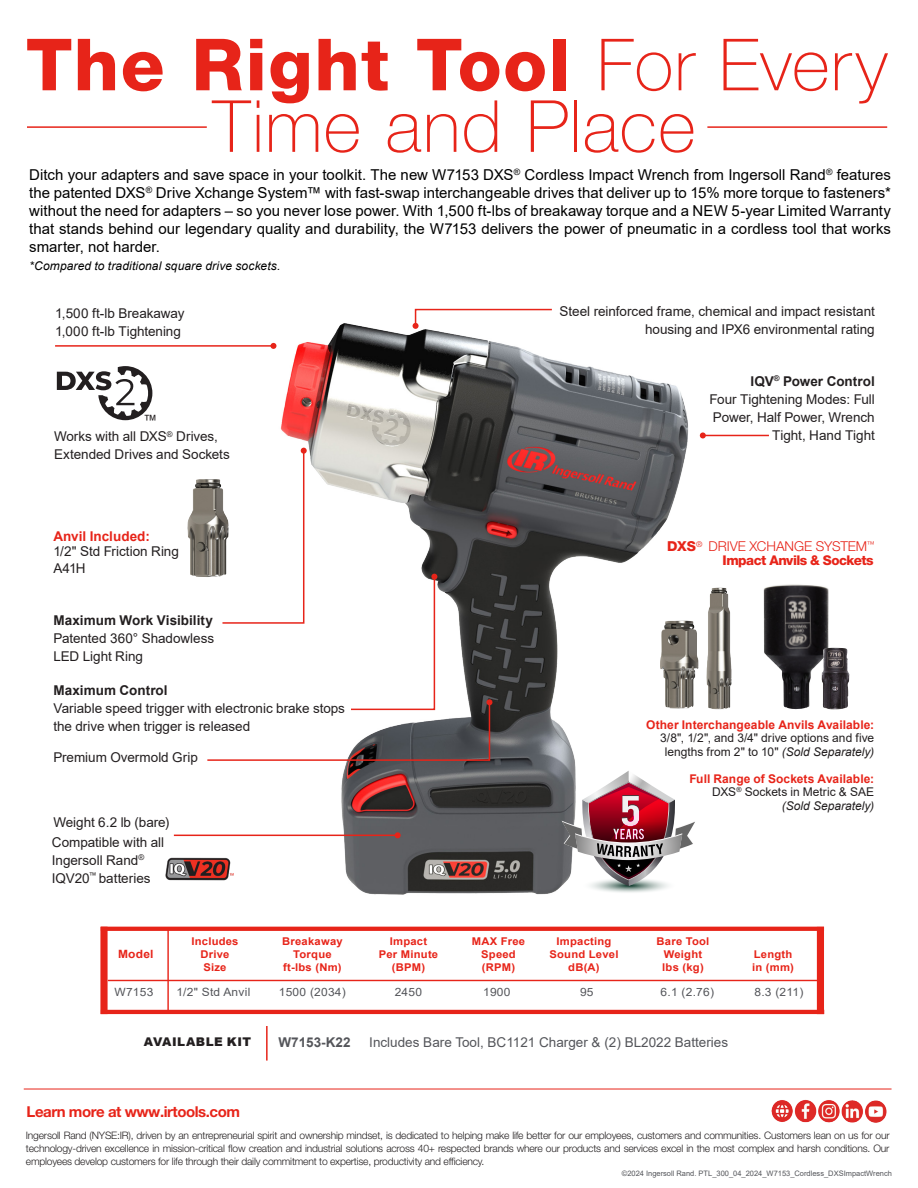
<style>
.page{position:relative;width:918px;height:1188px;background:#fff}
.page>*{position:absolute;margin:0;border:0;box-sizing:border-box;transform-origin:0 0}
.ChartBody{font:800 72px "Helvetica Neue LT Pro";letter-spacing:.02em;color:#e72419}
.ChartBody-2{font:100 72px "Helvetica Neue LT Pro";letter-spacing:.02em;color:#e72419}
.t1{font:15px/18px "Arial";color:#000;text-align:justify}
.t2{font:700 15px "Helvetica Neue LT Pro";letter-spacing:-.03em;color:#e72419}
.t3{font:14.25px "Arial";color:#231f20}
.ChartBody-3{font:300 13.65px "Helvetica Neue LT Pro";color:#e72419}
.t4{font:13.5px/18px "Arial";letter-spacing:-.005em;color:#231f20}
.t5{font:700 13.5px "Arial";color:#231f20}
.t6{font:13.5px "Arial";color:#54555a}
.ChartBody-4{font:800 13.5px "Helvetica Neue LT Pro";letter-spacing:-.035em;color:#e72419}
.t7{font:700 13.5px "Arial";color:#e72419}
.t8{font:700 13.5px "Arial";color:#54555a}
.t9{font:12px/13.5px "Arial";color:#231f20;text-align:right}
.t10{font:italic 12px "Arial";letter-spacing:.01em;color:#000}
.t11{font:700 12px "Arial";letter-spacing:.005em;color:#e72419}
.ChartBody-5{font:900 12px "Arial";letter-spacing:.04em;color:#231f20}
.t12{font:11.4px "Arial";letter-spacing:.02em;color:#54555a;scale:1.05 1}
.ChartBody-6{font:700 11.4px "Arial";letter-spacing:.02em;color:#e72419;scale:1.05 1}
.ChartBody-7{font:700 10.65px "Arial";letter-spacing:.02em;color:#e72419;scale:1.05 1}
.t13{font:300 10.35px/13.2px "Helvetica Neue LT Pro";letter-spacing:-.02em;color:#231f20;text-align:justify}
.t14{font:7.5px "Arial";color:#54555a}
.s1{font-weight:100}
.s2{font-weight:800;font-size:13.8px}
.s3{font-weight:700;color:#e72419}
.s4{font-style:italic}
</style>
<div class="page">
<img style="left:273px;top:323px;width:426px;height:572px">
<hr style="left:24px;top:1089px;width:868px;height:1px;background:#e72419">
<hr style="left:703px;top:435px;width:66px;height:1px;background:#e72419">
<svg style="left:700px;top:432px;width:6px;height:6px"></svg>
<img style="left:165px;top:857px;width:69px;height:24px">
<hr style="left:55px;top:345px;width:218px;height:2px;background:#e72419">
<svg style="left:270px;top:343px;width:6px;height:6px"></svg>
<svg style="left:57px;top:366px;width:95px;height:54px"></svg>
<hr style="left:27px;top:126px;width:180px;height:2px;background:#e72419">
<hr style="left:108px;top:980px;width:716px;height:1px;background:#e72419">
<hr style="left:101px;top:1010px;width:723px;height:4px;background:#e72419">
<svg style="left:108px;top:927px;width:709px;height:4px;background:#e7281d"></svg>
<div style="left:817px;top:927px;width:7px;height:87px;background:#e72419"></div>
<hr style="left:167px;top:929px;width:2px;height:84px;background:#e72419">
<div style="left:100px;top:927px;width:8px;height:87px;background:#e72419"></div>
<hr style="left:174px;top:835px;width:224px;height:1px;background:#e72419">
<svg style="left:395px;top:832px;width:6px;height:6px"></svg>
<img style="left:771px;top:1099px;width:116px;height:24px">
<hr style="left:707px;top:126px;width:180px;height:2px;background:#e72419">
<svg style="left:562px;top:771px;width:134px;height:123px"></svg>
<hr style="left:266px;top:1026px;width:2px;height:35px;background:#e72419">
<svg style="left:413px;top:308px;width:140px;height:21px"></svg>
<img style="left:187px;top:479px;width:19px;height:98px">
<img style="left:763px;top:584px;width:66px;height:126px">
<img style="left:820px;top:648px;width:30px;height:62px">
<img style="left:660px;top:621px;width:38px;height:88px">
<img style="left:706px;top:588px;width:26px;height:122px">
<svg style="left:206px;top:448px;width:286px;height:314px"></svg>
<p class="ChartBody" style="left:26px;top:22px;width:863px">The Right Tool <span class="s1">For Every</span></p>
<p class="ChartBody-2" style="left:213px;top:85px;width:484px">Time and Place</p>
<p class="t1" style="left:29px;top:166px;width:863px">Ditch your adapters and save space in your toolkit. The new W7153 DXS<sup>®</sup> Cordless Impact Wrench from Ingersoll Rand<sup>®</sup> features the patented DXS<sup>®</sup> Drive Xchange System™ with fast-swap interchangeable drives that deliver up to 15% more torque to fasteners* without the need for adapters – so you never lose power. With 1,500 ft-lbs of breakaway torque and a NEW 5-year Limited Warranty that stands behind our legendary quality and durability, the W7153 delivers the power of pneumatic in a cordless tool that works smarter, not harder.</p>
<p class="t10" style="left:29px;top:258px;width:253px">*Compared to traditional square drive sockets.</p>
<p class="t4" style="left:55px;top:304px;width:131px">1,500 ft-lb Breakaway</p>
<p class="t4" style="left:55px;top:322px;width:127px">1,000 ft-lb Tightening</p>
<p class="t3" style="left:143px;top:410px;width:16px">™</p>
<p class="t4" style="left:54px;top:427px;width:177px">Works with all DXS<sup>®</sup> Drives,<br>Extended Drives and Sockets</p>
<p class="t7" style="left:53px;top:526px;width:98px">Anvil Included:</p>
<p class="t4" style="left:53px;top:542px;width:127px">1/2" Std Friction Ring</p>
<p class="t4" style="left:53px;top:559px;width:34px">A41H</p>
<p class="t5" style="left:53px;top:611px;width:161px">Maximum Work Visibility</p>
<p class="t4" style="left:53px;top:629px;width:162px">Patented 360° Shadowless<br>LED Light Ring</p>
<p class="t5" style="left:53px;top:680px;width:116px">Maximum Control</p>
<p class="t4" style="left:53px;top:699px;width:293px">Variable speed trigger with electronic brake stops the drive when trigger is released</p>
<p class="t4" style="left:53px;top:748px;width:146px">Premium Overmold Grip</p>
<p class="t4" style="left:53px;top:814px;width:118px">Weight 6.2 lb (bare)</p>
<p class="t4" style="left:52px;top:833px;width:114px">Compatible with all<br>Ingersoll Rand<sup>®<br></sup>IQV20<sup>™</sup> batteries</p>
<p class="t4" style="left:560px;top:303px;width:317px;text-align:right">Steel reinforced frame, chemical and impact resistant housing and IPX6 environmental rating</p>
<p class="t5" style="left:751px;top:371px;width:126px">IQV<sup>®</sup> Power Control</p>
<p class="t4" style="left:709px;top:390px;width:167px;text-align:right">Four Tightening Modes: Full<br>Power, Half Power, Wrench<br>Tight, Hand Tight</p>
<p class="ChartBody-3" style="left:667px;top:538px;width:209px"><span class="s2">DXS</span><sup>®</sup> DRIVE XCHANGE SYSTEM<sup>™</sup></p>
<p class="ChartBody-4" style="left:723px;top:553px;width:153px">Impact Anvils &amp; Sockets</p>
<p class="t9" style="left:646px;top:718px;width:230px"><span class="s3">Other Interchangeable Anvils Available:<br></span>3/8", 1/2", and 3/4" drive options and five lengths from 2" to 10" <span class="s4">(Sold Separately)</span></p>
<p class="t11" style="left:689px;top:770px;width:186px">Full Range of Sockets Available:</p>
<p class="t9" style="left:712px;top:785px;width:164px">DXS<sup>®</sup> Sockets in Metric &amp; SAE <span class="s4">(Sold Separately)</span></p>
<p class="ChartBody-7" style="left:191px;top:934px;width:46px">Includes</p>
<p class="ChartBody-7" style="left:282px;top:934px;width:59px">Breakaway</p>
<p class="ChartBody-7" style="left:390px;top:934px;width:37px">Impact</p>
<p class="ChartBody-7" style="left:472px;top:934px;width:52px">MAX Free</p>
<p class="ChartBody-7" style="left:557px;top:934px;width:54px">Impacting</p>
<p class="ChartBody-7" style="left:657px;top:934px;width:52px">Bare Tool</p>
<p class="ChartBody-6" style="left:118px;top:946px;width:35px">Model</p>
<p class="ChartBody-7" style="left:200px;top:947px;width:29px">Drive</p>
<p class="ChartBody-7" style="left:293px;top:947px;width:38px">Torque</p>
<p class="ChartBody-7" style="left:379px;top:947px;width:58px">Per Minute</p>
<p class="ChartBody-7" style="left:481px;top:947px;width:34px">Speed</p>
<p class="ChartBody-7" style="left:549px;top:947px;width:67px">Sound Level</p>
<p class="ChartBody-7" style="left:664px;top:947px;width:38px">Weight</p>
<p class="ChartBody-7" style="left:754px;top:947px;width:38px">Length</p>
<p class="ChartBody-7" style="left:203px;top:960px;width:24px">Size</p>
<p class="ChartBody-7" style="left:283px;top:960px;width:57px">ft-lbs (Nm)</p>
<p class="ChartBody-7" style="left:392px;top:960px;width:33px">(BPM)</p>
<p class="ChartBody-7" style="left:482px;top:960px;width:33px">(RPM)</p>
<p class="ChartBody-7" style="left:568px;top:960px;width:31px">dB(A)</p>
<p class="ChartBody-7" style="left:662px;top:960px;width:41px">lbs (kg)</p>
<p class="ChartBody-7" style="left:752px;top:960px;width:41px">in (mm)</p>
<p class="t12" style="left:114px;top:984px;width:39px">W7153</p>
<p class="t12" style="left:176px;top:984px;width:72px">1/2" Std Anvil</p>
<p class="t12" style="left:279px;top:984px;width:65px">1500 (2034)</p>
<p class="t12" style="left:395px;top:984px;width:28px">2450</p>
<p class="t12" style="left:483px;top:984px;width:28px">1900</p>
<p class="t12" style="left:580px;top:984px;width:14px">95</p>
<p class="t12" style="left:661px;top:984px;width:52px">6.1 (2.76)</p>
<p class="t12" style="left:754px;top:984px;width:48px">8.3 (211)</p>
<p class="ChartBody-5" style="left:144px;top:1033px;width:109px">AVAILABLE KIT</p>
<p class="t8" style="left:279px;top:1032px;width:74px">W7153-K22</p>
<p class="t6" style="left:369px;top:1033px;width:360px">Includes Bare Tool, BC1121 Charger &amp; (2) BL2022 Batteries</p>
<p class="t2" style="left:27px;top:1102px;width:215px">Learn more at www.irtools.com</p>
<p class="t13" style="left:26px;top:1128px;width:865px">Ingersoll Rand (NYSE:IR), driven by an entrepreneurial spirit and ownership mindset, is dedicated to helping make life better for our employees, customers and communities. Customers lean on us for our technology-driven excellence in mission-critical flow creation and industrial solutions across 40+ respected brands where our products and services excel in the most complex and harsh conditions. Our employees develop customers for life through their daily commitment to expertise, productivity and efficiency.</p>
<p class="t14" style="left:622px;top:1168px;width:272px">©2024 Ingersoll Rand. PTL_300_04_2024_W7153_Cordless_DXSImpactWrench</p>
</div>
